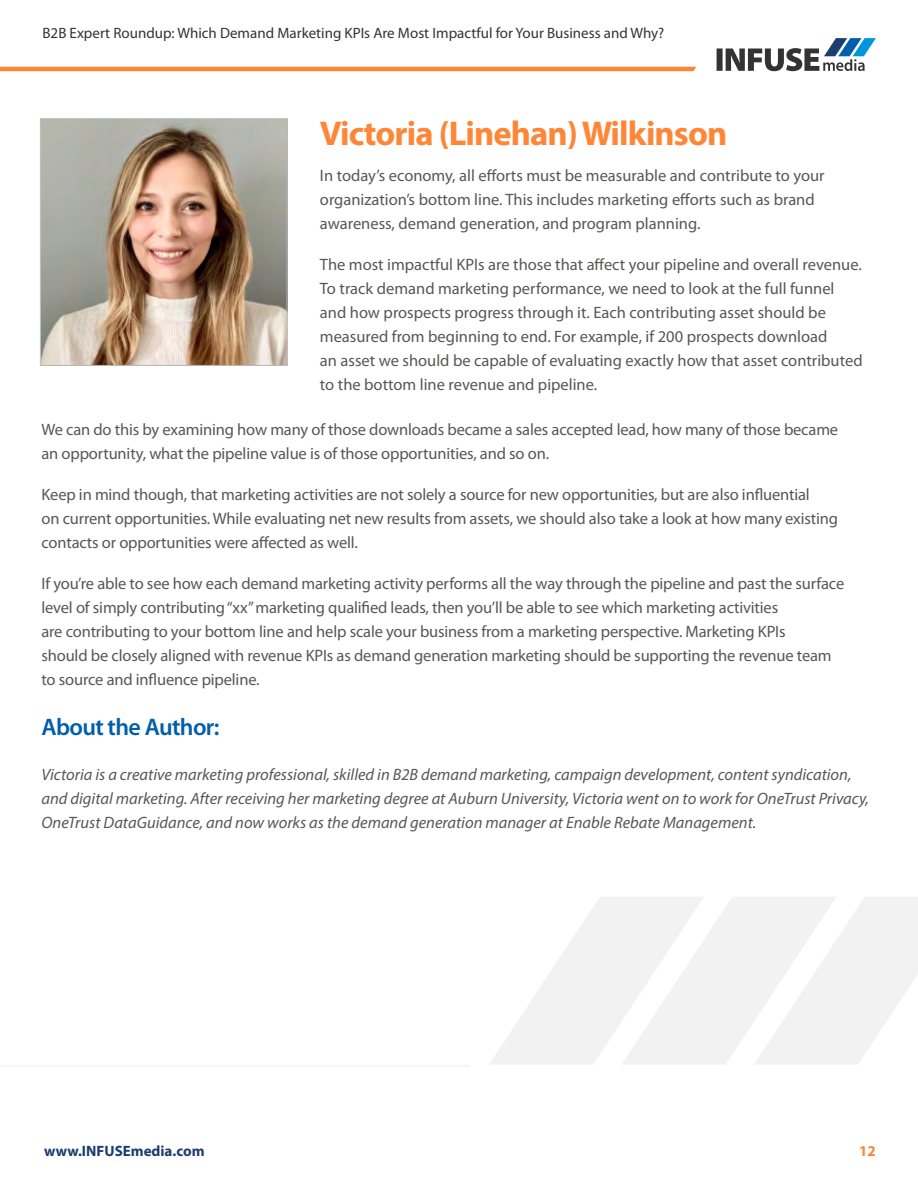
<style>
.page{position:relative;width:918px;height:1188px;background:#fff}
.page>*{position:absolute;margin:0;border:0;box-sizing:border-box;transform-origin:0 0}
.t1{font:700 34.5px "Myriad Pro";letter-spacing:-.025em;color:#fe8636}
.t2{font:600 24px "Myriad Pro";letter-spacing:-.025em;color:#005eab}
.t3{font:16.5px/24px "Myriad Pro";letter-spacing:-.01em;color:#575756}
.t4{font:italic 16.5px/24px "Myriad Pro";color:#575756}
.t5{font:15px "Myriad Pro";color:#333}
.t6{font:700 15px "Myriad Pro";color:#1c3d70}
.t7{font:700 15px "Myriad Pro";color:#fe8636}
</style>
<div class="page">
<svg style="left:717px;top:38px;width:159px;height:33px"></svg>
<hr style="left:0;top:67px;width:696px;height:4px;background:#fe8636">
<img style="left:42px;top:121px;width:243px;height:243px">
<div style="left:40px;top:119px;width:247px;height:247px;border:1px solid #b7b8b8"></div>
<hr style="left:0;top:1065px;width:470px;height:2px;background:#f2f2f2">
<svg style="left:490px;top:897px;width:428px;height:167px"></svg>
<p class="t5" style="left:43px;top:24px;width:623px">B2B Expert Roundup: Which Demand Marketing KPIs Are Most Impactful for Your Business and Why?</p>
<h1 class="t1" style="left:320px;top:111px;width:409px">Victoria (Linehan) Wilkinson</h1>
<p class="t3" style="left:320px;top:163px;width:506px">In today’s economy, all efforts must be measurable and contribute to your organization’s bottom line. This includes marketing efforts such as brand awareness, demand generation, and program planning.</p>
<p class="t3" style="left:320px;top:252px;width:544px">The most impactful KPIs are those that affect your pipeline and overall revenue.<br>To track demand marketing performance, we need to look at the full funnel and how prospects progress through it. Each contributing asset should be measured from beginning to end. For example, if 200 prospects download<br>an asset we should be capable of evaluating exactly how that asset contributed to the bottom line revenue and pipeline.</p>
<p class="t3" style="left:41px;top:417px;width:798px">We can do this by examining how many of those downloads became a sales accepted lead, how many of those became an opportunity, what the pipeline value is of those opportunities, and so on.</p>
<p class="t3" style="left:41px;top:482px;width:798px">Keep in mind though, that marketing activities are not solely a source for new opportunities, but are also influential<br>on current opportunities. While evaluating net new results from assets, we should also take a look at how many existing contacts or opportunities were affected as well.</p>
<p class="t3" style="left:41px;top:571px;width:804px">If you’re able to see how each demand marketing activity performs all the way through the pipeline and past the surface level of simply contributing “xx” marketing qualified leads, then you’ll be able to see which marketing activities<br>are contributing to your bottom line and help scale your business from a marketing perspective. Marketing KPIs<br>should be closely aligned with revenue KPIs as demand generation marketing should be supporting the revenue team to source and influence pipeline.</p>
<h2 class="t2" style="left:41px;top:712px;width:180px">About the Author:</h2>
<p class="t4" style="left:41px;top:762px;width:829px">Victoria is a creative marketing professional, skilled in B2B demand marketing, campaign development, content syndication, and digital marketing. After receiving her marketing degree at Auburn University, Victoria went on to work for OneTrust Privacy,<br>OneTrust DataGuidance, and now works as the demand generation manager at Enable Rebate Management.</p>
<p class="t6" style="left:44px;top:1141px;width:162px">www.INFUSEmedia.com</p>
<p class="t7" style="left:859px;top:1141px;width:18px">12</p>
</div>
